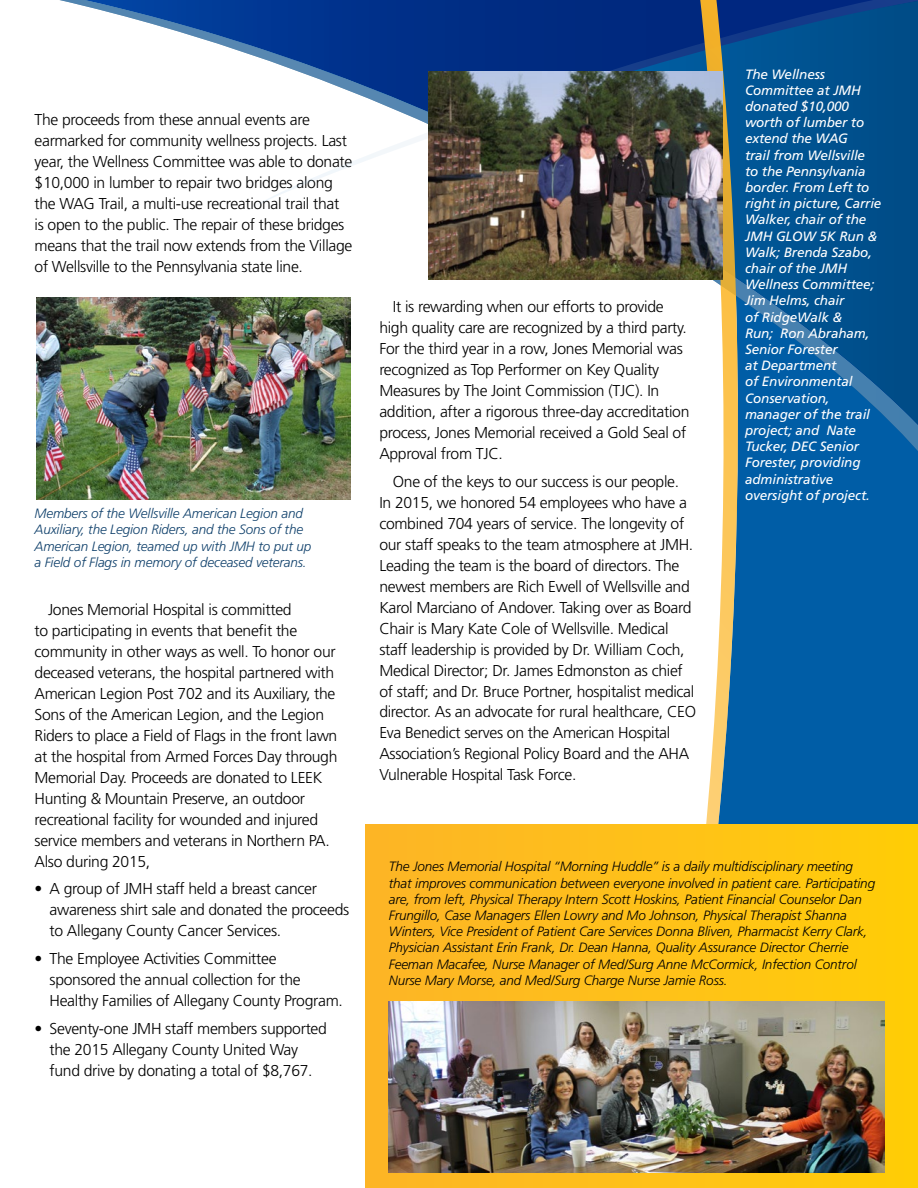
<style>
.page{position:relative;width:918px;height:1188px;background:#fff}
.page>*{position:absolute;margin:0;border:0;box-sizing:border-box;transform-origin:0 0}
.t1{font:300 15.75px/21px "Frutiger";letter-spacing:-.02em;color:#000}
.t2{font:italic 300 13.5px/16.2px "Frutiger";letter-spacing:-.01em;color:#000}
.t3{font:italic 13.5px/16.2px "Frutiger";letter-spacing:-.01em;color:#fff}
.t4{font:italic 300 13.5px/16.2px "Frutiger";letter-spacing:-.01em;color:#0f406b}
</style>
<div class="page">
<div style="left:768px;top:550px;width:150px;height:274px;background:#005da6"></div>
<svg style="left:36px;top:460px;width:882px;height:90px"></svg>
<img style="left:36px;top:0;width:882px;height:460px">
<svg style="left:246px;top:0;width:672px;height:211px"></svg>
<svg style="left:461px;top:1px;width:457px;height:424px"></svg>
<svg style="left:548px;top:0;width:220px;height:824px"></svg>
<img style="left:428px;top:72px;width:295px;height:207px">
<div style="left:366px;top:824px;width:552px;height:364px;background:linear-gradient(to right,#fbb428,#fecb09)"></div>
<img style="left:389px;top:1002px;width:495px;height:170px">
<p class="t1" style="left:35px;top:109px;width:319px">The proceeds from these annual events are earmarked for community wellness projects. Last year, the Wellness Committee was able to donate $10,000 in lumber to repair two bridges along the WAG Trail, a multi-use recreational trail that is open to the public. The repair of these bridges means that the trail now extends from the Village of Wellsville to the Pennsylvania state line.</p>
<p class="t4" style="left:35px;top:505px;width:278px">Members of the Wellsville American Legion and Auxiliary, the Legion Riders, and the Sons of the American Legion, teamed up with JMH to put up a Field of Flags in memory of deceased veterans.</p>
<p class="t1" style="left:35px;top:599px;width:304px;text-indent:13px">Jones Memorial Hospital is committed<br>to participating in events that benefit the community in other ways as well. To honor our deceased veterans, the hospital partnered with American Legion Post 702 and its Auxiliary, the Sons of the American Legion, and the Legion Riders to place a Field of Flags in the front lawn at the hospital from Armed Forces Day through Memorial Day. Proceeds are donated to LEEK Hunting &amp; Mountain Preserve, an outdoor recreational facility for wounded and injured service members and veterans in Northern PA.<br>Also during 2015,</p>
<p class="t1" style="left:50px;top:878px;width:301px;text-indent:-15px">• A group of JMH staff held a breast cancer awareness shirt sale and donated the proceeds to Allegany County Cancer Services.</p>
<p class="t1" style="left:50px;top:948px;width:295px;text-indent:-15px">• The Employee Activities Committee sponsored the annual collection for the<br>Healthy Families of Allegany County Program.</p>
<p class="t1" style="left:50px;top:1018px;width:279px;text-indent:-15px">• Seventy-one JMH staff members supported the 2015 Allegany County United Way fund drive by donating a total of $8,767.</p>
<p class="t1" style="left:379px;top:296px;width:312px;text-indent:13px">It is rewarding when our efforts to provide high quality care are recognized by a third party.<br>For the third year in a row, Jones Memorial was recognized as Top Performer on Key Quality Measures by The Joint Commission (TJC). In addition, after a rigorous three-day accreditation process, Jones Memorial received a Gold Seal of Approval from TJC.</p>
<p class="t1" style="left:379px;top:471px;width:318px;text-indent:13px">One of the keys to our success is our people.<br>In 2015, we honored 54 employees who have a combined 704 years of service. The longevity of our staff speaks to the team atmosphere at JMH.<br>Leading the team is the board of directors. The newest members are Rich Ewell of Wellsville and Karol Marciano of Andover. Taking over as Board Chair is Mary Kate Cole of Wellsville. Medical staff leadership is provided by Dr. William Coch, Medical Director; Dr. James Edmonston as chief of staff; and Dr. Bruce Portner, hospitalist medical director. As an advocate for rural healthcare, CEO Eva Benedict serves on the American Hospital Association’s Regional Policy Board and the AHA Vulnerable Hospital Task Force.</p>
<p class="t3" style="left:745px;top:66px;width:138px">The Wellness<br>Committee at JMH donated $10,000 worth of lumber to extend the WAG<br>trail from Wellsville to the Pennsylvania border. From Left to right in picture, Carrie<br>Walker, chair of the<br>JMH GLOW 5K Run &amp;<br>Walk; Brenda Szabo, chair of the JMH<br>Wellness Committee;<br>Jim Helms, chair<br>of RidgeWalk &amp;<br>Run; Ron Abraham,<br>Senior Forester<br>at Department<br>of Environmental<br>Conservation, manager of the trail project; and Nate<br>Tucker, DEC Senior<br>Forester, providing administrative oversight of project.</p>
<p class="t2" style="left:389px;top:859px;width:488px">The Jones Memorial Hospital “Morning Huddle” is a daily multidisciplinary meeting that improves communication between everyone involved in patient care. Participating are, from left, Physical Therapy Intern Scott Hoskins, Patient Financial Counselor Dan Frungillo, Case Managers Ellen Lowry and Mo Johnson, Physical Therapist Shanna Winters, Vice President of Patient Care Services Donna Bliven, Pharmacist Kerry Clark, Physician Assistant Erin Frank, Dr. Dean Hanna, Quality Assurance Director Cherrie Feeman Macafee, Nurse Manager of Med/Surg Anne McCormick, Infection Control Nurse Mary Morse, and Med/Surg Charge Nurse Jamie Ross.</p>
</div>
